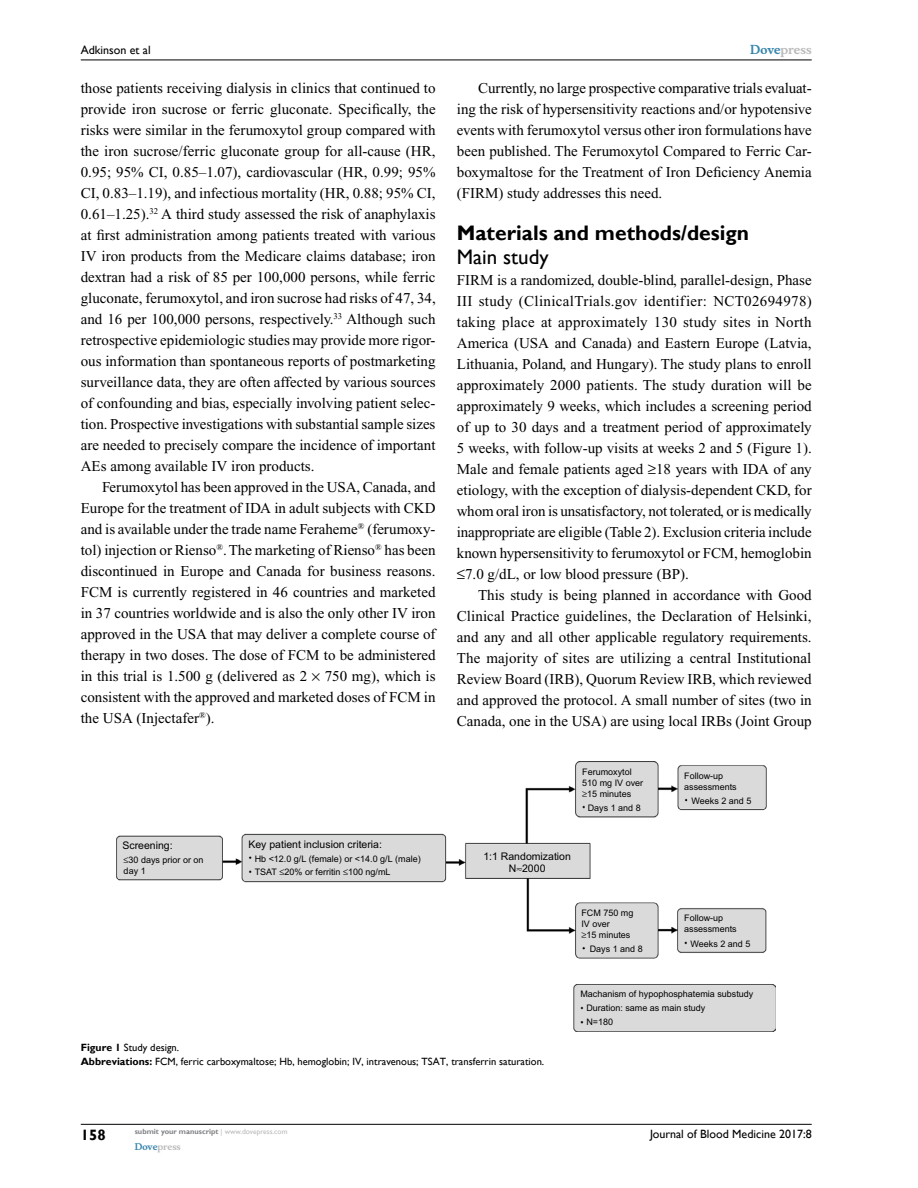
<style>
.page{position:relative;width:918px;height:1188px;background:#fff}
.page>*{position:absolute;margin:0;border:0;box-sizing:border-box;transform-origin:0 0}
.t1{font:700 21px "Gill Sans";color:#000}
.t2{font:21px "Gill Sans";color:#000}
.t3{font:15px/21px "Times New Roman";color:#000;text-align:justify}
.t4{font:700 15px "Gill Sans";color:#000}
.t5{font:12px "Gill Sans";color:#000}
.t6{font:700 12px "Musee";color:#b8babc}
.t7{font:10.5px/13.5px "Gill Sans";color:#000}
.t8{font:10.5px/12.6px "Arial";color:#000;text-align:center}
.t9{font:9px/10.8px "Arial";color:#000}
.t10{font:700 9px "Musee";color:#b8babc}
.t11{font:700 7.5px "Gill Sans";color:#808285}
.s1{color:#3785ad}
.s2{font-weight:700}
.s3{font-weight:400;color:#b8babc}
</style>
<div class="page">
<hr style="left:81px;top:1124px;width:731px;height:1px;background:#000">
<hr style="left:81px;top:60px;width:731px;height:1px;background:#000">
<img style="left:117px;top:762px;width:659px;height:270px">
<p class="t5" style="left:81px;top:43px;width:71px">Adkinson et al</p>
<p class="t3" style="left:81px;top:77px;width:357px">those patients receiving dialysis in clinics that continued to provide iron sucrose or ferric gluconate. Specifically, the risks were similar in the ferumoxytol group compared with the iron sucrose/ferric gluconate group for all-cause (HR, 0.95; 95% CI, 0.85–1.07), cardiovascular (HR, 0.99; 95% CI, 0.83–1.19), and infectious mortality (HR, 0.88; 95% CI, 0.61–1.25).<sup>32</sup> A third study assessed the risk of anaphylaxis at first administration among patients treated with various IV iron products from the Medicare claims database; iron dextran had a risk of 85 per 100,000 persons, while ferric gluconate, ferumoxytol, and iron sucrose had risks of 47, 34, and 16 per 100,000 persons, respectively.<sup>33</sup> Although such retrospective epidemiologic studies may provide more rigor&shy;ous information than spontaneous reports of postmarketing surveillance data, they are often affected by various sources of confounding and bias, especially involving patient selec&shy;tion. Prospective investigations with substantial sample sizes are needed to precisely compare the incidence of important AEs among available IV iron products.</p>
<p class="t3" style="left:81px;top:476px;width:356px;text-indent:21px">Ferumoxytol has been approved in the USA, Canada, and Europe for the treatment of IDA in adult subjects with CKD and is available under the trade name Feraheme<sup>®</sup> (ferumoxy&shy;tol) injection or Rienso<sup>®</sup>. The marketing of Rienso<sup>®</sup> has been discontinued in Europe and Canada for business reasons.<br>FCM is currently registered in 46 countries and marketed in 37 countries worldwide and is also the only other IV iron approved in the USA that may deliver a complete course of therapy in two doses. The dose of FCM to be administered in this trial is 1.500 g (delivered as 2 750 mg), which is consistent with the approved and marketed doses of FCM in the USA (Injectafer<sup>®</sup>).</p>
<p class="t8" style="left:122px;top:840px;width:52px">Screening:</p>
<p class="t8" style="left:248px;top:839px;width:135px">Key patient inclusion criteria:</p>
<p class="t9" style="left:124px;top:856px;width:81px">≤30 days prior or on day 1</p>
<p class="t9" style="left:255px;top:854px;width:168px">Hb &lt;12.0 g/L (female) or &lt;14.0 g/L (male)</p>
<p class="t9" style="left:255px;top:868px;width:137px">TSAT ≤20% or ferritin ≤100 ng/mL</p>
<p class="t6" style="left:750px;top:43px;width:63px"><span class="s1">Dove</span>press</p>
<p class="t3" style="left:457px;top:77px;width:356px;text-indent:21px">Currently, no large prospective comparative trials evaluat&shy;ing the risk of hypersensitivity reactions and/or hypotensive events with ferumoxytol versus other iron formulations have been published. The Ferumoxytol Compared to Ferric Car&shy;boxymaltose for the Treatment of Iron Deficiency Anemia (FIRM) study addresses this need.</p>
<h1 class="t1" style="left:457px;top:220px;width:294px">Materials and methods/design</h1>
<h1 class="t2" style="left:457px;top:244px;width:93px">Main study</h1>
<p class="t3" style="left:457px;top:269px;width:357px">FIRM is a randomized, double-blind, parallel-design, Phase III study (ClinicalTrials.gov identifier: NCT02694978) taking place at approximately 130 study sites in North America (USA and Canada) and Eastern Europe (Latvia, Lithuania, Poland, and Hungary). The study plans to enroll approximately 2000 patients. The study duration will be approximately 9 weeks, which includes a screening period of up to 30 days and a treatment period of approximately 5 weeks, with follow-up visits at weeks 2 and 5 (Figure 1).<br>Male and female patients aged ≥18 years with IDA of any etiology, with the exception of dialysis-dependent CKD, for whom oral iron is unsatisfactory, not tolerated, or is medically inappropriate are eligible (Table 2). Exclusion criteria include known hypersensitivity to ferumoxytol or FCM, hemoglobin ≤7.0 g/dL, or low blood pressure (BP).</p>
<p class="t3" style="left:457px;top:584px;width:356px;text-indent:21px">This study is being planned in accordance with Good Clinical Practice guidelines, the Declaration of Helsinki, and any and all other applicable regulatory requirements.<br>The majority of sites are utilizing a central Institutional Review Board (IRB), Quorum Review IRB, which reviewed and approved the protocol. A small number of sites (two in Canada, one in the USA) are using local IRBs (Joint Group</p>
<p class="t9" style="left:582px;top:767px;width:51px">Ferumoxytol</p>
<p class="t9" style="left:582px;top:778px;width:63px">510 mg IV over ≥15 minutes</p>
<p class="t9" style="left:588px;top:803px;width:55px">Days 1 and 8</p>
<p class="t9" style="left:684px;top:772px;width:54px">Follow-up assessments</p>
<p class="t9" style="left:692px;top:796px;width:61px">Weeks 2 and 5</p>
<p class="t8" style="left:483px;top:851px;width:89px">1:1 Randomization<br>N≈2000</p>
<p class="t9" style="left:581px;top:908px;width:54px">FCM 750 mg<br>IV over<br>≥15 minutes</p>
<p class="t9" style="left:590px;top:944px;width:55px">Days 1 and 8</p>
<p class="t9" style="left:684px;top:913px;width:54px">Follow-up assessments</p>
<p class="t9" style="left:691px;top:939px;width:61px">Weeks 2 and 5</p>
<p class="t9" style="left:586px;top:988px;width:169px;line-height:13.8px;text-indent:-6px">Machanism of hypophosphatemia substudy<br>Duration: same as main study<br>N=180</p>
<p class="t7" style="left:81px;top:1041px;width:465px"><span class="s2">Figure 1</span> Study design.<br><span class="s2">Abbreviations:</span> FCM, ferric carboxymaltose; Hb, hemoglobin; IV, intravenous; TSAT, transferrin saturation.</p>
<p class="t4" style="left:81px;top:1126px;width:26px">158</p>
<p class="t11" style="left:135px;top:1127px;width:154px">submit your manuscript <span class="s3">| www.dovepress.com</span></p>
<p class="t10" style="left:135px;top:1141px;width:48px"><span class="s1">Dove</span>press</p>
<p class="t5" style="left:650px;top:1127px;width:163px">Journal of Blood Medicine 2017:8</p>
</div>
